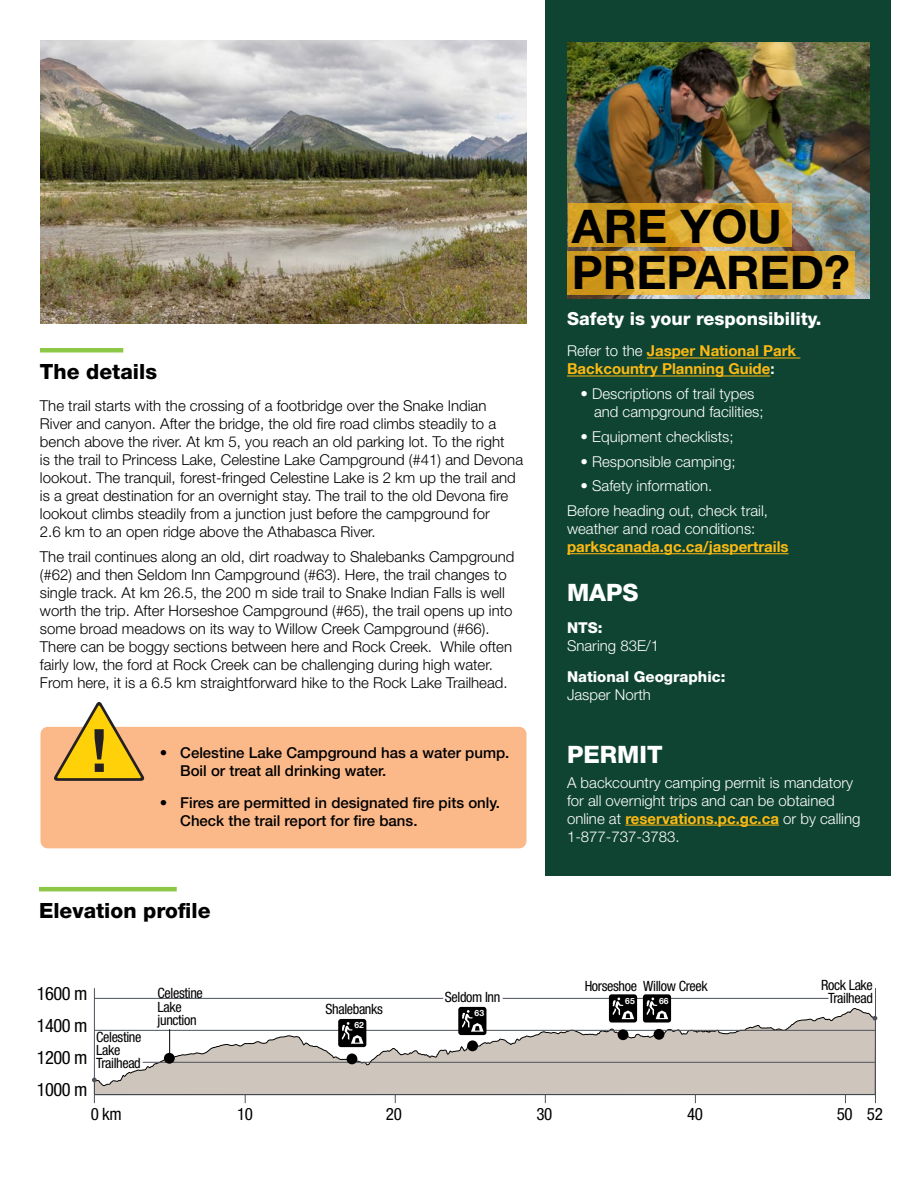
<style>
.page{position:relative;width:918px;height:1188px;background:#fff}
.page>*{position:absolute;margin:0;border:0;box-sizing:border-box;transform-origin:0 0}
.t1{font:700 46.5px/46.5px "Helvetica Neue LT Std";color:#000}
.t2{font:800 24px "Helvetica Neue LT Std";color:#fff}
.t3{font:800 21px "Helvetica Neue LT Std";color:#000}
.t4{font:condensed 18.45px "Helvetica Neue LT Std";letter-spacing:-.025em;color:#000}
.t5{font:800 18px "Helvetica Neue LT Std";color:#fff}
.t6{font:condensed 17.1px "Helvetica Neue LT Std";letter-spacing:-.025em;color:#000}
.t7{font:300 15px/18px "Helvetica Neue LT Std";color:#000}
.t8{font:300 15px/18px "Helvetica Neue LT Std";color:#fff}
.t9{font:500 15px/18px "Helvetica Neue LT Std";color:#000}
.t10{font:700 15px/18px "Helvetica Neue LT";color:#fdb913}
.t11{font:800 15px "Helvetica Neue LT Std";color:#fff}
.t12{font:condensed 14.25px/12.8px "Helvetica Neue LT Std";letter-spacing:-.025em;color:#000}
.t13{font:700 8.55px "Helvetica Neue LT";color:#fff}
.s1{font-family:"Helvetica Neue LT Std";font-weight:300;color:#fff}
.s2{font-family:"Helvetica Neue LT Std";color:#fff}
</style>
<div class="page">
<hr style="left:40px;top:348px;width:83px;height:4px;background:#8cc745">
<div style="left:41px;top:727px;width:486px;height:121px;background:#fbb889;border-radius:7px"></div>
<svg style="left:53px;top:702px;width:92px;height:79px"></svg>
<div style="left:546px;top:0;width:345px;height:876px;background:#0e4431"></div>
<img style="left:568px;top:42px;width:301px;height:257px">
<hr style="left:647px;top:358px;width:153px;height:1px;background:#fdb913">
<hr style="left:567px;top:376px;width:203px;height:1px;background:#fdb913">
<hr style="left:567px;top:553px;width:222px;height:1px;background:#fdb913">
<hr style="left:625px;top:825px;width:154px;height:1px;background:#fdb913">
<svg style="left:568px;top:203px;width:223px;height:44px;background:#d3a026"></svg>
<svg style="left:568px;top:251px;width:287px;height:44px;background:#dcab34"></svg>
<img style="left:40px;top:40px;width:486px;height:284px">
<svg style="left:95px;top:1008px;width:780px;height:86px"></svg>
<hr style="left:94px;top:1094px;width:781px;height:1px;background:#4d525a">
<hr style="left:143px;top:1062px;width:732px;height:1px;background:#4d525a">
<hr style="left:94px;top:1030px;width:781px;height:1px;background:#4d525a">
<hr style="left:503px;top:998px;width:326px;height:1px;background:#4d525a">
<hr style="left:94px;top:998px;width:349px;height:1px;background:#4d525a">
<hr style="left:94px;top:988px;width:1px;height:115px;background:#4d525a">
<hr style="left:875px;top:988px;width:1px;height:115px;background:#4d525a">
<div style="left:338px;top:1019px;width:28px;height:28px;background:#000;border-radius:3px"></div>
<svg style="left:342px;top:1022px;width:22px;height:22px"></svg>
<div style="left:458px;top:1007px;width:28px;height:28px;background:#000;border-radius:3px"></div>
<svg style="left:462px;top:1010px;width:22px;height:22px"></svg>
<div style="left:609px;top:994px;width:28px;height:29px;background:#000;border-radius:3px"></div>
<svg style="left:612px;top:997px;width:22px;height:22px"></svg>
<div style="left:643px;top:994px;width:28px;height:29px;background:#000;border-radius:3px"></div>
<svg style="left:646px;top:997px;width:22px;height:22px"></svg>
<div style="left:347px;top:1054px;width:10px;height:10px;background:#000;border-radius:50%"></div>
<div style="left:467px;top:1040px;width:11px;height:11px;background:#000;border-radius:50%"></div>
<div style="left:618px;top:1029px;width:10px;height:11px;background:#000;border-radius:50%"></div>
<div style="left:654px;top:1029px;width:10px;height:11px;background:#000;border-radius:50%"></div>
<svg style="left:873px;top:1016px;width:4px;height:5px"></svg>
<svg style="left:92px;top:1078px;width:5px;height:4px"></svg>
<svg style="left:169px;top:1029px;width:1px;height:24px"></svg>
<div style="left:164px;top:1053px;width:11px;height:11px;background:#000;border-radius:50%"></div>
<hr style="left:39px;top:887px;width:138px;height:4px;background:#8cc745">
<h3 class="t3" style="left:40px;top:360px;width:119px">The details</h3>
<p class="t7" style="left:40px;top:396px;width:485px">The trail starts with the crossing of a footbridge over the Snake Indian<br>River and canyon. After the bridge, the old fire road climbs steadily to a bench above the river. At km 5, you reach an old parking lot. To the right<br>is the trail to Princess Lake, Celestine Lake Campground (#41) and Devona lookout. The tranquil, forest-fringed Celestine Lake is 2 km up the trail and is a great destination for an overnight stay. The trail to the old Devona fire lookout climbs steadily from a junction just before the campground for<br>2.6 km to an open ridge above the Athabasca River.</p>
<p class="t7" style="left:40px;top:547px;width:476px">The trail continues along an old, dirt roadway to Shalebanks Campground (#62) and then Seldom Inn Campground (#63). Here, the trail changes to single track. At km 26.5, the 200 m side trail to Snake Indian Falls is well worth the trip. After Horseshoe Campground (#65), the trail opens up into some broad meadows on its way to Willow Creek Campground (#66).<br>There can be boggy sections between here and Rock Creek. While often fairly low, the ford at Rock Creek can be challenging during high water.<br>From here, it is a 6.5 km straightforward hike to the Rock Lake Trailhead.</p>
<p class="t9" style="left:180px;top:744px;width:331px;text-indent:-20px">• Celestine Lake Campground has a water pump.<br>Boil or treat all drinking water.</p>
<p class="t9" style="left:180px;top:793px;width:321px;text-indent:-20px">• Fires are permitted in designated fire pits only.<br>Check the trail report for fire bans.</p>
<h3 class="t3" style="left:39px;top:898px;width:173px">Elevation profile</h3>
<p class="t4" style="left:37px;top:982px;width:52px">1600 m</p>
<p class="t4" style="left:37px;top:1015px;width:52px">1400 m</p>
<p class="t4" style="left:37px;top:1047px;width:52px">1200 m</p>
<p class="t4" style="left:37px;top:1079px;width:52px">1000 m</p>
<p class="t12" style="left:96px;top:1031px;width:47px">Celestine<br>Lake<br>Trailhead</p>
<p class="t12" style="left:158px;top:986px;width:47px;line-height:13.8px">Celestine<br>Lake junction</p>
<p class="t12" style="left:325px;top:1002px;width:59px">Shalebanks</p>
<p class="t13" style="left:355px;top:1020px;width:11px">62</p>
<p class="t12" style="left:445px;top:990px;width:57px">Seldom Inn</p>
<p class="t13" style="left:475px;top:1008px;width:11px">63</p>
<h1 class="t1" style="left:572px;top:202px;width:280px">ARE YOU<br>PREPARED?</h1>
<p class="t5" style="left:567px;top:308px;width:256px">Safety is your responsibility.</p>
<p class="t10" style="left:567px;top:342px;width:231px"><span class="s1">Refer to the</span> Jasper National Park<br>Backcountry Planning Guide<span class="s2">:</span></p>
<p class="t8" style="left:594px;top:385px;width:171px;text-indent:-14px">• Descriptions of trail types and campground facilities;</p>
<p class="t8" style="left:581px;top:427px;width:155px">• Equipment checklists;</p>
<p class="t8" style="left:581px;top:452px;width:157px">• Responsible camping;</p>
<p class="t8" style="left:567px;top:473px;width:202px;line-height:24.8px;text-indent:14px">• Safety information.<br>Before heading out, check trail,</p>
<p class="t8" style="left:567px;top:520px;width:190px">weather and road conditions:</p>
<p class="t10" style="left:567px;top:538px;width:223px">parkscanada.gc.ca/jaspertrails</p>
<h2 class="t2" style="left:567px;top:578px;width:73px">MAPS</h2>
<p class="t11" style="left:567px;top:619px;width:37px">NTS:</p>
<p class="t8" style="left:567px;top:636px;width:94px">Snaring 83E/1</p>
<p class="t11" style="left:567px;top:668px;width:160px">National Geographic:</p>
<p class="t8" style="left:567px;top:686px;width:85px">Jasper North</p>
<h2 class="t2" style="left:567px;top:740px;width:97px">PERMIT</h2>
<p class="t8" style="left:567px;top:773px;width:288px">A backcountry camping permit is mandatory for all overnight trips and can be obtained</p>
<p class="t10" style="left:567px;top:809px;width:295px"><span class="s1">online at</span> reservations.pc.gc.ca <span class="s1">or by calling</span></p>
<p class="t8" style="left:567px;top:827px;width:114px">1-877-737-3783.</p>
<p class="t12" style="left:585px;top:979px;width:125px">Horseshoe Willow Creek</p>
<p class="t13" style="left:625px;top:995px;width:11px">65</p>
<p class="t13" style="left:659px;top:995px;width:11px">66</p>
<p class="t12" style="left:821px;top:979px;width:53px;text-align:center">Rock Lake<br>Trailhead</p>
<p class="t6" style="left:91px;top:1104px;width:32px">0 km</p>
<p class="t6" style="left:237px;top:1104px;width:17px">10</p>
<p class="t6" style="left:386px;top:1104px;width:17px">20</p>
<p class="t6" style="left:536px;top:1104px;width:17px">30</p>
<p class="t6" style="left:687px;top:1104px;width:17px">40</p>
<p class="t6" style="left:837px;top:1104px;width:48px">50 52</p>
</div>
